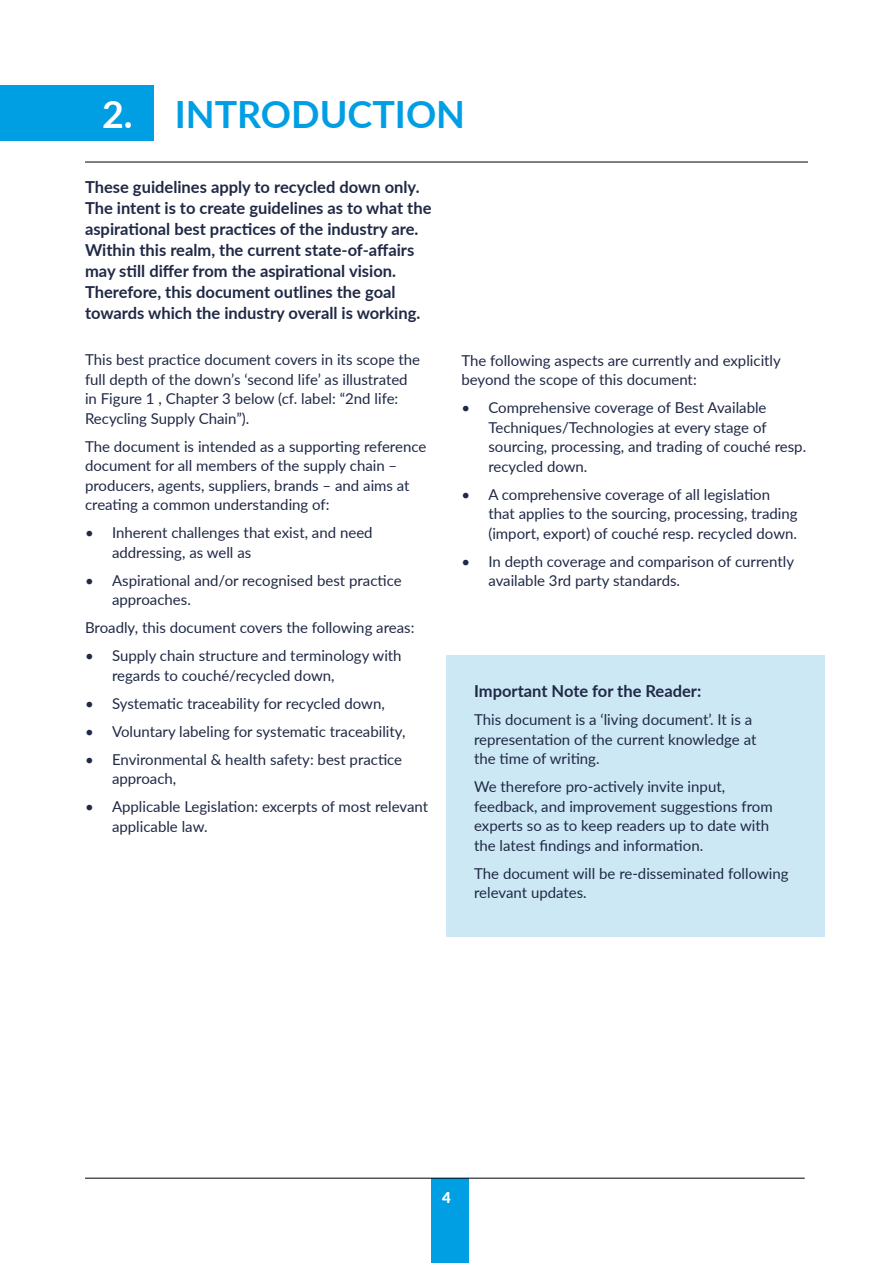
<style>
.page{position:relative;width:893px;height:1263px;background:#fff}
.page>*{position:absolute;margin:0;border:0;box-sizing:border-box;transform-origin:0 0}
.t1{font:700 37.5px "Lato";color:#009fe3}
.t2{font:700 16.5px/21px "Lato";color:#202946}
.t3{font:15px/19.5px "Lato";color:#202946}
.t4{font:900 15px "Lato";color:#fff}
.s1{color:#fff}
</style>
<div class="page">
<div style="left:431px;top:1178px;width:38px;height:85px;background:#009fe3"></div>
<hr style="left:85px;top:1178px;width:720px;height:1px;background:#000">
<div style="left:446px;top:655px;width:379px;height:281px;background:#cde8f5"></div>
<div style="left:0;top:85px;width:153px;height:56px;background:#009fe3"></div>
<hr style="left:85px;top:162px;width:723px;height:1px;background:#000">
<h1 class="t1" style="left:102px;top:87px;width:365px"><span class="s1">2.</span> INTRODUCTION</h1>
<p class="t2" style="left:85px;top:176px;width:348px">These guidelines apply to recycled down only.<br>The intent is to create guidelines as to what the aspirational best practices of the industry are.<br>Within this realm, the current state-of-affairs may still differ from the aspirational vision.<br>Therefore, this document outlines the goal towards which the industry overall is working.</p>
<p class="t3" style="left:85px;top:349px;width:337px">This best practice document covers in its scope the full depth of the down’s ‘second life’ as illustrated in Figure 1 , Chapter 3 below (cf. label: “2nd life:<br>Recycling Supply Chain”).</p>
<p class="t3" style="left:85px;top:436px;width:343px">The document is intended as a supporting reference document for all members of the supply chain – producers, agents, suppliers, brands – and aims at creating a common understanding of:</p>
<p class="t3" style="left:112px;top:522px;width:262px;text-indent:-27px">• Inherent challenges that exist, and need addressing, as well as</p>
<p class="t3" style="left:112px;top:570px;width:291px;text-indent:-27px">• Aspirational and/or recognised best practice approaches.</p>
<p class="t3" style="left:85px;top:617px;width:331px">Broadly, this document covers the following areas:</p>
<p class="t3" style="left:112px;top:645px;width:291px;text-indent:-27px">• Supply chain structure and terminology with regards to couché/recycled down,</p>
<p class="t3" style="left:85px;top:693px;width:301px">• Systematic traceability for recycled down,</p>
<p class="t3" style="left:85px;top:721px;width:322px">• Voluntary labeling for systematic traceability,</p>
<p class="t3" style="left:112px;top:749px;width:292px;text-indent:-27px">• Environmental &amp; health safety: best practice approach,</p>
<p class="t3" style="left:112px;top:796px;width:318px;text-indent:-27px">• Applicable Legislation: excerpts of most relevant applicable law.</p>
<p class="t3" style="left:461px;top:350px;width:321px">The following aspects are currently and explicitly beyond the scope of this document:</p>
<p class="t3" style="left:488px;top:398px;width:319px;text-indent:-27px">• Comprehensive coverage of Best Available Techniques/Technologies at every stage of sourcing, processing, and trading of couché resp. recycled down.</p>
<p class="t3" style="left:488px;top:484px;width:311px;text-indent:-27px">• A comprehensive coverage of all legislation that applies to the sourcing, processing, trading (import, export) of couché resp. recycled down.</p>
<p class="t3" style="left:488px;top:551px;width:307px;text-indent:-27px">• In depth coverage and comparison of currently available 3rd party standards.</p>
<p class="t2" style="left:474px;top:680px;width:229px">Important Note for the Reader:</p>
<p class="t3" style="left:474px;top:709px;width:284px">This document is a ‘living document’. It is a representation of the current knowledge at the time of writing.</p>
<p class="t3" style="left:474px;top:776px;width:300px">We therefore pro-actively invite input, feedback, and improvement suggestions from experts so as to keep readers up to date with the latest findings and information.</p>
<p class="t3" style="left:474px;top:863px;width:316px">The document will be re-disseminated following relevant updates.</p>
<p class="t4" style="left:442px;top:1186px;width:10px">4</p>
</div>
